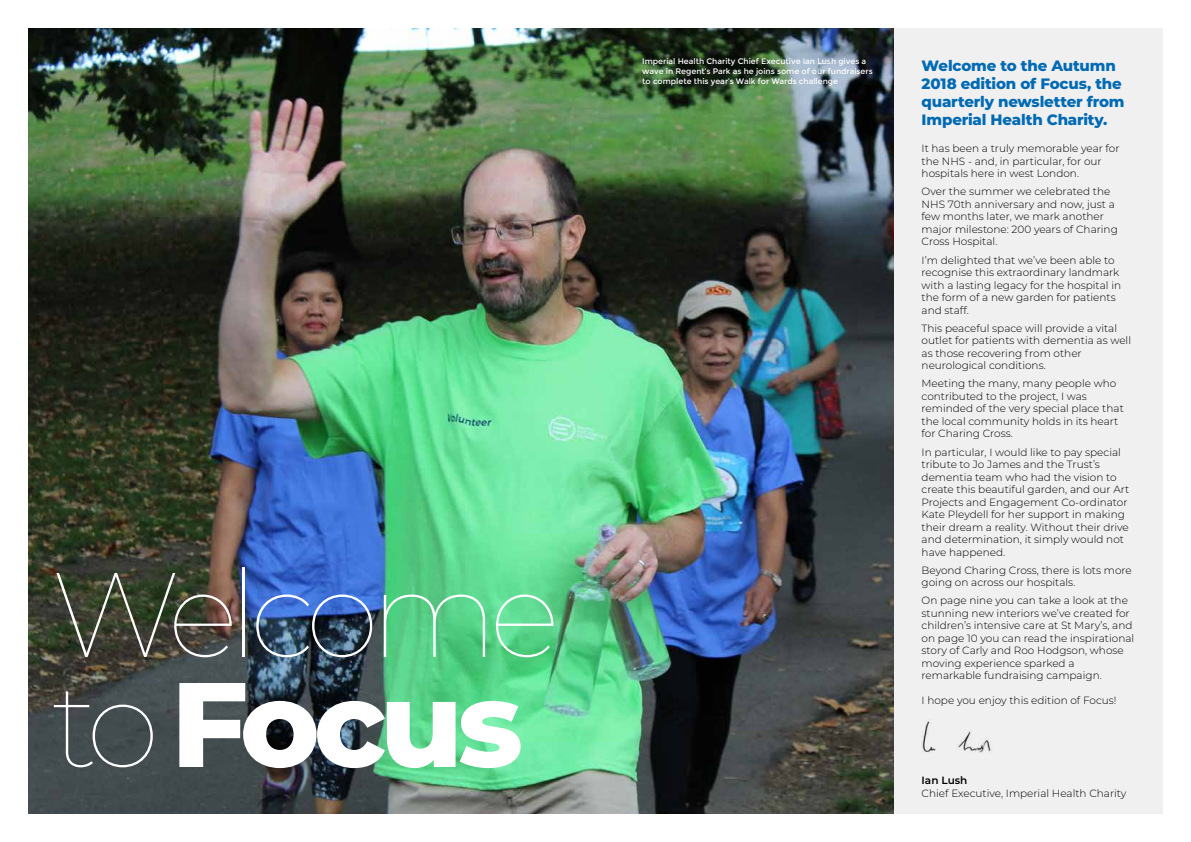
<style>
.page{position:relative;width:1191px;height:842px;background:#fff}
.page>*{position:absolute;margin:0;border:0;box-sizing:border-box;transform-origin:0 0}
.t1{font:100 120px/110px "Montserrat";letter-spacing:-.075em;color:#fff}
.t2{font:800 15px/18px "Montserrat";letter-spacing:-.01em;color:#006ab4}
.t3{font:300 10.5px/12.5px "Montserrat";color:#000}
.t4{font:600 10.5px "Montserrat";color:#000}
.t5{font:8px/9.6px "Montserrat";color:#fff}
.s1{font-weight:800}
</style>
<div class="page">
<div style="left:893px;top:28px;width:269px;height:786px;background:#f1f0f1"></div>
<img style="left:28px;top:28px;width:865px;height:786px">
<img style="left:922px;top:721px;width:70px;height:32px">
<h1 class="t1" style="left:51px;top:556px;width:510px">Welcome to<span class="s1">Focus</span></h1>
<p class="t5" style="left:642px;top:57px;width:232px">Imperial Health Charity Chief Executive Ian Lush gives a wave in Regent’s Park as he joins some of our fundraisers to complete this year’s Walk for Wards challenge</p>
<h2 class="t2" style="left:921px;top:56px;width:204px">Welcome to the Autumn<br>2018 edition of Focus, the quarterly newsletter from<br>Imperial Health Charity.</h2>
<p class="t3" style="left:921px;top:142px;width:199px">It has been a truly memorable year for the NHS - and, in particular, for our hospitals here in west London.</p>
<p class="t3" style="left:921px;top:185px;width:198px">Over the summer we celebrated the<br>NHS 70th anniversary and now, just a few months later, we mark another major milestone: 200 years of Charing<br>Cross Hospital.</p>
<p class="t3" style="left:921px;top:253px;width:201px">I’m delighted that we’ve been able to recognise this extraordinary landmark with a lasting legacy for the hospital in the form of a new garden for patients and staff.</p>
<p class="t3" style="left:921px;top:321px;width:211px">This peaceful space will provide a vital outlet for patients with dementia as well as those recovering from other neurological conditions.</p>
<p class="t3" style="left:921px;top:377px;width:204px">Meeting the many, many people who contributed to the project, I was reminded of the very special place that the local community holds in its heart for Charing Cross.</p>
<p class="t3" style="left:921px;top:445px;width:209px">In particular, I would like to pay special tribute to Jo James and the Trust’s dementia team who had the vision to create this beautiful garden, and our Art Projects and Engagement Co-ordinator Kate Pleydell for her support in making their dream a reality. Without their drive and determination, it simply would not have happened.</p>
<p class="t3" style="left:921px;top:563px;width:212px">Beyond Charing Cross, there is lots more going on across our hospitals.</p>
<p class="t3" style="left:921px;top:594px;width:214px">On page nine you can take a look at the stunning new interiors we’ve created for children’s intensive care at St Mary’s, and on page 10 you can read the inspirational story of Carly and Roo Hodgson, whose moving experience sparked a remarkable fundraising campaign.</p>
<p class="t3" style="left:921px;top:693px;width:196px">I hope you enjoy this edition of Focus!</p>
<p class="t4" style="left:921px;top:773px;width:47px">Ian Lush</p>
<p class="t3" style="left:921px;top:786px;width:206px">Chief Executive, Imperial Health Charity</p>
</div>
